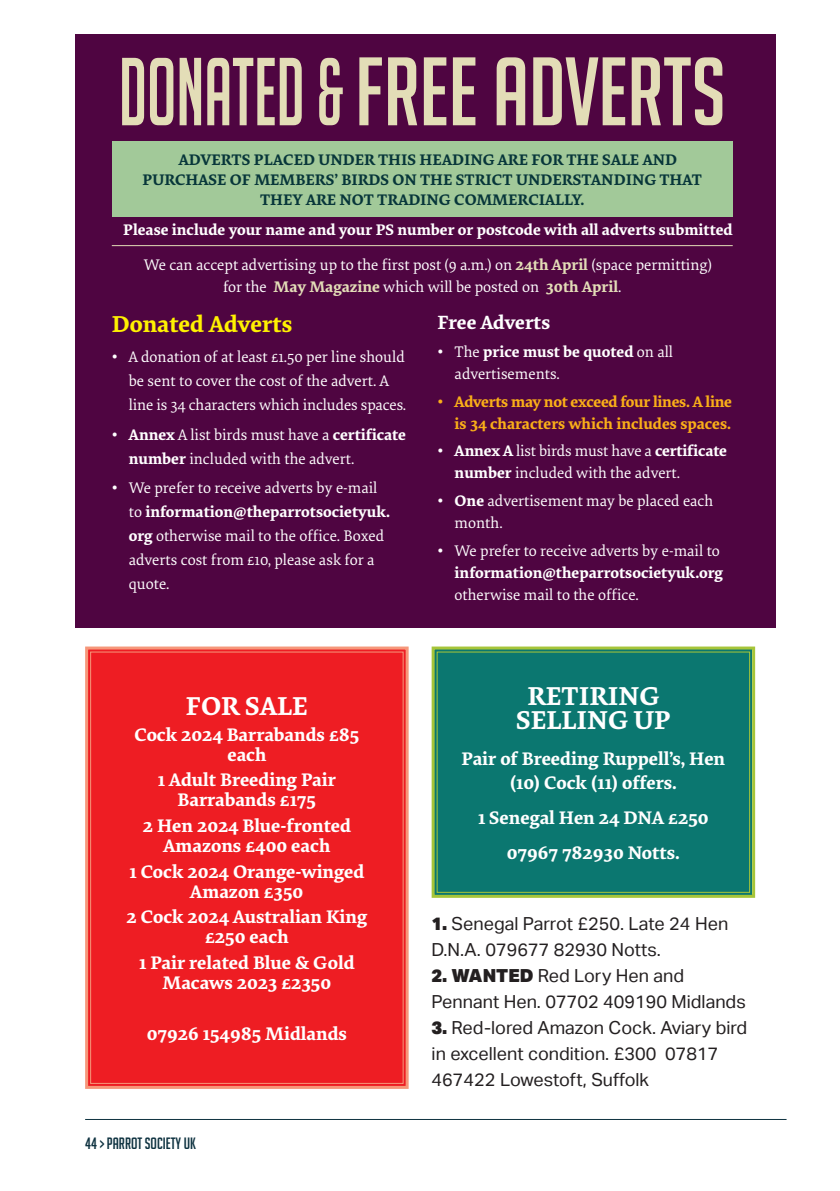
<style>
.page{position:relative;width:840px;height:1191px;background:#fff}
.page>*{position:absolute;margin:0;border:0;box-sizing:border-box;transform-origin:0 0}
.t1{font:94.6px "Big Noodle Titling";color:#e3ddb7}
.t2{font:700 27px/24px "Elena Basic";color:#fff;text-align:center}
.Text{font:700 24px "Elena Basic";color:#fff101}
.Text-2{font:700 20px "Elena Basic";color:#fff}
.t3{font:700 19px/20px "Elena Basic";color:#fff;text-align:center}
.List_Paragraph{font:18px/26px "Aktiv Grotesk";color:#231f20}
.Text-3{font:16px/24px "Elena Basic";color:#fff}
.Text-4{font:700 16px "Elena Basic";color:#07363a}
.Text-5{font:700 16px/22px "Elena Basic";letter-spacing:-.01em;color:#faaf18;text-align:right}
.Text-6{font:700 16px "Elena Basic";color:#fff}
.t4{font:16px "Big Noodle Titling";color:#0e3240}
.s1{font-size:93.8px}
.s2{font-weight:700;color:#e3ddb7}
.s3{font-weight:700}
.s4{font-weight:400}
.s5{font-weight:900}
</style>
<div class="page">
<div style="left:85px;top:646px;width:324px;height:443px;background:#ee1d23"></div>
<div style="left:90px;top:651px;width:313px;height:433px;border:1px solid #f6977a"></div>
<div style="left:431px;top:646px;width:325px;height:252px;background:#0b7770"></div>
<div style="left:436px;top:651px;width:313px;height:242px;border:1px solid #a6c539"></div>
<hr style="left:85px;top:1119px;width:701px;height:1px;background:#0e3240">
<div style="left:75px;top:34px;width:699px;height:594px;background:#4f0541"></div>
<div style="left:112px;top:141px;width:620px;height:76px;background:#a2c999"></div>
<hr style="left:112px;top:245px;width:620px;height:1px;background:#e3ddb7">
<p class="t1" style="left:119px;top:41px;width:608px"><span class="s1">DONATED &amp;</span> FREE ADVERTS</p>
<p class="Text-4" style="left:179px;top:148px;width:499px">ADVERTS PLACED UNDER THIS HEADING ARE FOR THE SALE AND</p>
<p class="Text-4" style="left:142px;top:168px;width:560px">PURCHASE OF MEMBERS’ BIRDS ON THE STRICT UNDERSTANDING THAT</p>
<p class="Text-4" style="left:260px;top:188px;width:325px">THEY ARE NOT TRADING COMMERCIALLY.</p>
<p class="Text-6" style="left:123px;top:218px;width:610px">Please include your name and your PS number or postcode with all adverts submitted</p>
<p class="Text-3" style="left:223px;top:253px;width:490px;line-height:22px;text-indent:-79px">We can accept advertising up to the first post (9 a.m.) on <span class="s2">24th April</span> (space permitting) for the <span class="s2">May Magazine</span> which will be posted on <span class="s2">30th April</span>.</p>
<p class="Text" style="left:112px;top:306px;width:182px">Donated Adverts</p>
<p class="Text-3" style="left:129px;top:344px;width:279px;text-indent:-17px">• A donation of at least £1.50 per line should be sent to cover the cost of the advert. A line is 34 characters which includes spaces.</p>
<p class="Text-3" style="left:129px;top:421px;width:278px;text-indent:-17px">• <span class="s3">Annex</span> A list birds must have a <span class="s3">certificate number</span> included with the advert.</p>
<p class="Text-3" style="left:129px;top:475px;width:263px;text-indent:-17px">• We prefer to receive adverts by e-mail to <span class="s3">information@theparrotsocietyuk. org</span> otherwise mail to the office. Boxed adverts cost from £10, please ask for a quote.</p>
<p class="Text-2" style="left:437px;top:307px;width:114px">Free Adverts</p>
<p class="Text-3" style="left:454px;top:340px;width:220px;line-height:22px;text-indent:-17px">• The <span class="s3">price must be quoted</span> on all advertisements.</p>
<p class="Text-5" style="left:437px;top:389px;width:296px"><span class="s4">•</span> Adverts may not exceed four lines. A line is 34 characters which includes spaces.</p>
<p class="Text-3" style="left:454px;top:439px;width:274px;line-height:22px;text-indent:-17px">• <span class="s3">Annex A</span> list birds must have a <span class="s3">certificate number</span> included with the advert.</p>
<p class="Text-3" style="left:454px;top:489px;width:260px;line-height:22px;text-indent:-17px">• <span class="s3">One</span> advertisement may be placed each month.</p>
<p class="Text-3" style="left:454px;top:538px;width:270px;line-height:22px;text-indent:-17px">• We prefer to receive adverts by e-mail to <span class="s3">information@theparrotsocietyuk.org </span>otherwise mail to the office.</p>
<p class="t2" style="left:186px;top:692px;width:123px">FOR SALE</p>
<p class="t3" style="left:134px;top:723px;width:226px">Cock 2024 Barrabands £85 each</p>
<p class="t3" style="left:158px;top:769px;width:179px">1 Adult Breeding Pair<br>Barrabands £175</p>
<p class="t3" style="left:143px;top:814px;width:210px">2 Hen 2024 Blue-fronted<br>Amazons £400 each</p>
<p class="t3" style="left:129px;top:860px;width:236px">1 Cock 2024 Orange-winged<br>Amazon £350</p>
<p class="t3" style="left:126px;top:906px;width:242px">2 Cock 2024 Australian King £250 each</p>
<p class="t3" style="left:139px;top:951px;width:217px">1 Pair related Blue &amp; Gold<br>Macaws 2023 £2350</p>
<p class="t3" style="left:147px;top:1023px;width:202px">07926 154985 Midlands</p>
<p class="t4" style="left:85px;top:1134px;width:112px">44 &gt; PARROT SOCIETY UK</p>
<p class="t2" style="left:516px;top:682px;width:156px">RETIRING<br>SELLING UP</p>
<p class="t3" style="left:461px;top:745px;width:265px;line-height:24px">Pair of Breeding Ruppell’s, Hen (10) Cock (11) offers.</p>
<p class="t3" style="left:477px;top:806px;width:232px">1 Senegal Hen 24 DNA £250</p>
<p class="t3" style="left:506px;top:841px;width:175px">07967 782930 Notts.</p>
<p class="List_Paragraph" style="left:431px;top:911px;width:298px"><span class="s5">1.</span> Senegal Parrot £250. Late 24 Hen<br>D.N.A. 079677 82930 Notts.</p>
<p class="List_Paragraph" style="left:431px;top:963px;width:315px"><span class="s5">2. WANTED</span> Red Lory Hen and<br>Pennant Hen. 07702 409190 Midlands</p>
<p class="List_Paragraph" style="left:431px;top:1015px;width:317px"><span class="s5">3.</span> Red-lored Amazon Cock. Aviary bird in excellent condition. £300 07817<br>467422 Lowestoft, Suffolk</p>
</div>
